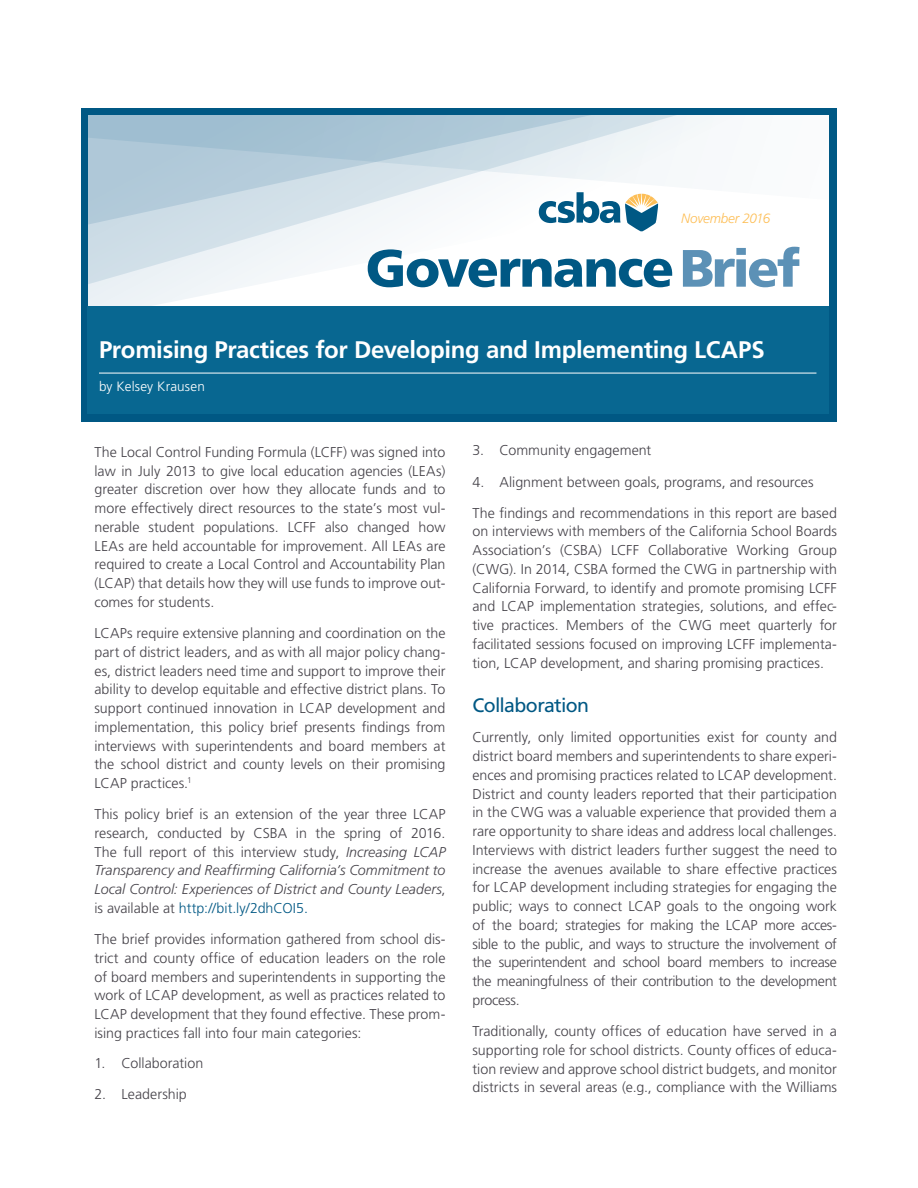
<style>
.page{position:relative;width:918px;height:1188px;background:#fff}
.page>*{position:absolute;margin:0;border:0;box-sizing:border-box;transform-origin:0 0}
.Subhead__LVL_1{font:900 52.5px "Frutiger LT Std";letter-spacing:-.03em;color:#005884}
.Header__Reverse{font:700 24px "Frutiger LT Std";letter-spacing:-.015em;color:#fff}
.Subhead__LVL_1-2{font:19.5px "Frutiger LT Std";letter-spacing:-.035em;color:#005884}
.Body_with_GREP{font:300 14.25px/18.8px "Frutiger LT Std";color:#454249;text-align:justify}
.Author_line{font:300 13.5px "Frutiger LT Std";letter-spacing:.01em;color:#fff}
.Subhead__LVL_2{font:italic 300 13.5px "Frutiger LT Std";letter-spacing:-.02em;color:#fdbe56}
.s1{color:#5c91b6}
.s2{font-style:italic}
.s3{color:#005884}
</style>
<div class="page">
<div style="left:81px;top:108px;width:756px;height:313px;background:#005884"></div>
<svg style="left:88px;top:268px;width:741px;height:38px;background:#fafcfd"></svg>
<svg style="left:88px;top:115px;width:741px;height:153px;background:#dce7ee"></svg>
<div style="left:87px;top:306px;width:742px;height:108px;background:#086791"></div>
<hr style="left:99px;top:373px;width:717px;height:1px;background:#fff">
<svg style="left:539px;top:192px;width:119px;height:40px"></svg>
<p class="Subhead__LVL_2" style="left:681px;top:211px;width:91px">November 2016</p>
<p class="Subhead__LVL_1" style="left:366px;top:237px;width:436px">Governance <span class="s1">Brief</span></p>
<p class="Header__Reverse" style="left:99px;top:335px;width:667px">Promising Practices for Developing and Implementing LCAPS</p>
<p class="Author_line" style="left:99px;top:378px;width:107px">by Kelsey Krausen</p>
<p class="Body_with_GREP" style="left:94px;top:443px;width:353px">The Local Control Funding Formula (LCFF) was signed into law in July 2013 to give local education agencies (LEAs) greater discretion over how they allocate funds and to more effectively direct resources to the state’s most vul&shy;nerable student populations. LCFF also changed how LEAs are held accountable for improvement. All LEAs are required to create a Local Control and Accountability Plan (LCAP) that details how they will use funds to improve out&shy;comes for students.</p>
<p class="Body_with_GREP" style="left:94px;top:624px;width:353px">LCAPs require extensive planning and coordination on the part of district leaders, and as with all major policy chang&shy;es, district leaders need time and support to improve their ability to develop equitable and effective district plans. To support continued innovation in LCAP development and implementation, this policy brief presents findings from interviews with superintendents and board members at the school district and county levels on their promising LCAP practices.<sup>1</sup></p>
<p class="Body_with_GREP" style="left:94px;top:805px;width:353px">This policy brief is an extension of the year three LCAP research, conducted by CSBA in the spring of 2016.<br>The full report of this interview study, <span class="s2">Increasing LCAP Transparency and Reaffirming California’s Commitment to Local Control: Experiences of District and County Leaders</span>, is available at <span class="s3">http://bit.ly/2dhCOI5.</span></p>
<p class="Body_with_GREP" style="left:94px;top:930px;width:353px">The brief provides information gathered from school dis&shy;trict and county office of education leaders on the role of board members and superintendents in supporting the work of LCAP development, as well as practices related to LCAP development that they found effective. These prom&shy;ising practices fall into four main categories:</p>
<p class="Body_with_GREP" style="left:94px;top:1054px;width:110px">1. Collaboration</p>
<p class="Body_with_GREP" style="left:94px;top:1085px;width:94px">2. Leadership</p>
<p class="Body_with_GREP" style="left:472px;top:441px;width:180px">3. Community engagement</p>
<p class="Body_with_GREP" style="left:472px;top:472px;width:343px">4. Alignment between goals, programs, and resources</p>
<p class="Body_with_GREP" style="left:472px;top:504px;width:366px">The findings and recommendations in this report are based on interviews with members of the California School Boards Association’s (CSBA) LCFF Collaborative Working Group (CWG). In 2014, CSBA formed the CWG in partnership with California Forward, to identify and promote promising LCFF and LCAP implementation strategies, solutions, and effec&shy;tive practices. Members of the CWG meet quarterly for facilitated sessions focused on improving LCFF implementa&shy;tion, LCAP development, and sharing promising practices.</p>
<p class="Subhead__LVL_1-2" style="left:472px;top:694px;width:118px">Collaboration</p>
<p class="Body_with_GREP" style="left:472px;top:728px;width:366px">Currently, only limited opportunities exist for county and district board members and superintendents to share experi&shy;ences and promising practices related to LCAP development.<br>District and county leaders reported that their participation in the CWG was a valuable experience that provided them a rare opportunity to share ideas and address local challenges.<br>Interviews with district leaders further suggest the need to increase the avenues available to share effective practices for LCAP development including strategies for engaging the public; ways to connect LCAP goals to the ongoing work of the board; strategies for making the LCAP more acces&shy;sible to the public, and ways to structure the involvement of the superintendent and school board members to increase the meaningfulness of their contribution to the development process.</p>
<p class="Body_with_GREP" style="left:472px;top:1022px;width:366px">Traditionally, county offices of education have served in a supporting role for school districts. County offices of educa&shy;tion review and approve school district budgets, and monitor districts in several areas (e.g., compliance with the Williams</p>
</div>
